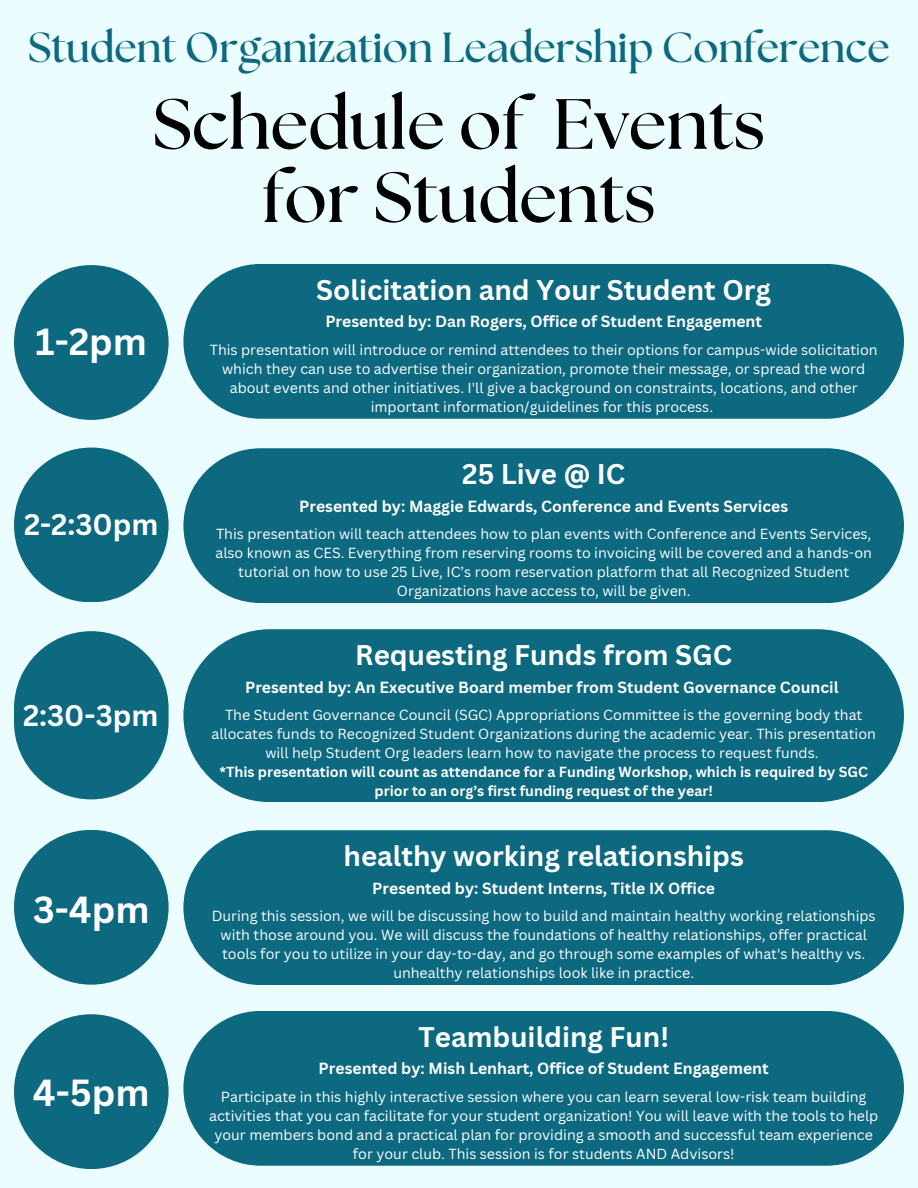
<style>
.page{position:relative;width:918px;height:1188px;background:#ebfdff}
.page>*{position:absolute;margin:0;border:0;box-sizing:border-box;transform-origin:0 0}
.t1{font:700 70.95px "The Seasons";color:#000}
.t2{font:700 42px "The Seasons";color:#0c6980}
.t3{font:700 36.75px "Canva Sans";color:#fff}
.t4{font:700 28.95px "Canva Sans";color:#fff}
.t5{font:700 27.75px "Canva Sans";color:#fff}
.t6{font:700 15.75px "Canva Sans";color:#fff}
.t7{font:14.25px/19.2px "Canva Sans";color:#fff;text-align:center}
.t8{font:700 14.25px/19.2px "Canva Sans";color:#fff;text-align:center}
</style>
<div class="page">
<div style="left:183px;top:264px;width:721px;height:155px;background:#0c6980;border-radius:77px"></div>
<div style="left:14px;top:265px;width:155px;height:155px;background:#0c6980;border-radius:77px"></div>
<div style="left:14px;top:448px;width:155px;height:154px;background:#0c6980;border-radius:77px"></div>
<div style="left:14px;top:1014px;width:155px;height:155px;background:#0c6980;border-radius:77px"></div>
<div style="left:14px;top:830px;width:155px;height:155px;background:#0c6980;border-radius:77px"></div>
<div style="left:14px;top:631px;width:155px;height:168px;background:#0c6980;border-radius:77px"></div>
<div style="left:183px;top:448px;width:721px;height:155px;background:#0c6980;border-radius:77px"></div>
<div style="left:183px;top:629px;width:721px;height:173px;background:#0c6980"></div>
<div style="left:183px;top:830px;width:721px;height:155px;background:#0c6980;border-radius:77px"></div>
<div style="left:183px;top:1011px;width:721px;height:155px;background:#0c6980;border-radius:77px"></div>
<p class="t2" style="left:28px;top:29px;width:863px">Student Organization Leadership Conference</p>
<p class="t1" style="left:153px;top:92px;width:614px">Schedule of Events</p>
<p class="t1" style="left:262px;top:165px;width:395px">for Students</p>
<p class="t3" style="left:35px;top:316px;width:113px">1-2pm</p>
<p class="t5" style="left:316px;top:270px;width:456px">Solicitation and Your Student Org</p>
<p class="t6" style="left:325px;top:310px;width:438px">Presented by: Dan Rogers, Office of Student Engagement</p>
<p class="t7" style="left:210px;top:339px;width:669px">This presentation will introduce or remind attendees to their options for campus-wide solicitation which they can use to advertise their organization, promote their message, or spread the word about events and other initiatives. I'll give a background on constraints, locations, and other important information/guidelines for this process.</p>
<p class="t4" style="left:24px;top:504px;width:136px">2-2:30pm</p>
<p class="t4" style="left:23px;top:695px;width:137px">2:30-3pm</p>
<p class="t3" style="left:33px;top:884px;width:118px">3-4pm</p>
<p class="t3" style="left:33px;top:1067px;width:118px">4-5pm</p>
<p class="t5" style="left:462px;top:454px;width:164px">25 Live @ IC</p>
<p class="t6" style="left:299px;top:495px;width:491px">Presented by: Maggie Edwards, Conference and Events Services</p>
<p class="t7" style="left:215px;top:524px;width:658px">This presentation will teach attendees how to plan events with Conference and Events Services, also known as CES. Everything from reserving rooms to invoicing will be covered and a hands-on tutorial on how to use 25 Live, IC’s room reservation platform that all Recognized Student Organizations have access to, will be given.</p>
<p class="t5" style="left:355px;top:635px;width:378px">Requesting Funds from SGC</p>
<p class="t6" style="left:245px;top:676px;width:595px">Presented by: An Executive Board member from Student Governance Council</p>
<p class="t7" style="left:211px;top:705px;width:666px">The Student Governance Council (SGC) Appropriations Committee is the governing body that allocates funds to Recognized Student Organizations during the academic year. This presentation will help Student Org leaders learn how to navigate the process to request funds.</p>
<p class="t8" style="left:219px;top:762px;width:650px">*This presentation will count as attendance for a Funding Workshop, which is required by SGC prior to an org’s first funding request of the year!</p>
<p class="t5" style="left:344px;top:836px;width:402px">healthy working relationships</p>
<p class="t6" style="left:372px;top:877px;width:344px">Presented by: Student Interns, Title IX Office</p>
<p class="t7" style="left:212px;top:906px;width:665px">During this session, we will be discussing how to build and maintain healthy working relationships with those around you. We will discuss the foundations of healthy relationships, offer practical tools for you to utilize in your day-to-day, and go through some examples of what's healthy vs. unhealthy relationships look like in practice.</p>
<p class="t5" style="left:418px;top:1017px;width:252px">Teambuilding Fun!</p>
<p class="t6" style="left:319px;top:1057px;width:452px">Presented by: Mish Lenhart, Office of Student Engagement</p>
<p class="t7" style="left:209px;top:1086px;width:671px">Participate in this highly interactive session where you can learn several low-risk team building activities that you can facilitate for your student organization! You will leave with the tools to help your members bond and a practical plan for providing a smooth and successful team experience for your club. This session is for students AND Advisors!</p>
</div>
